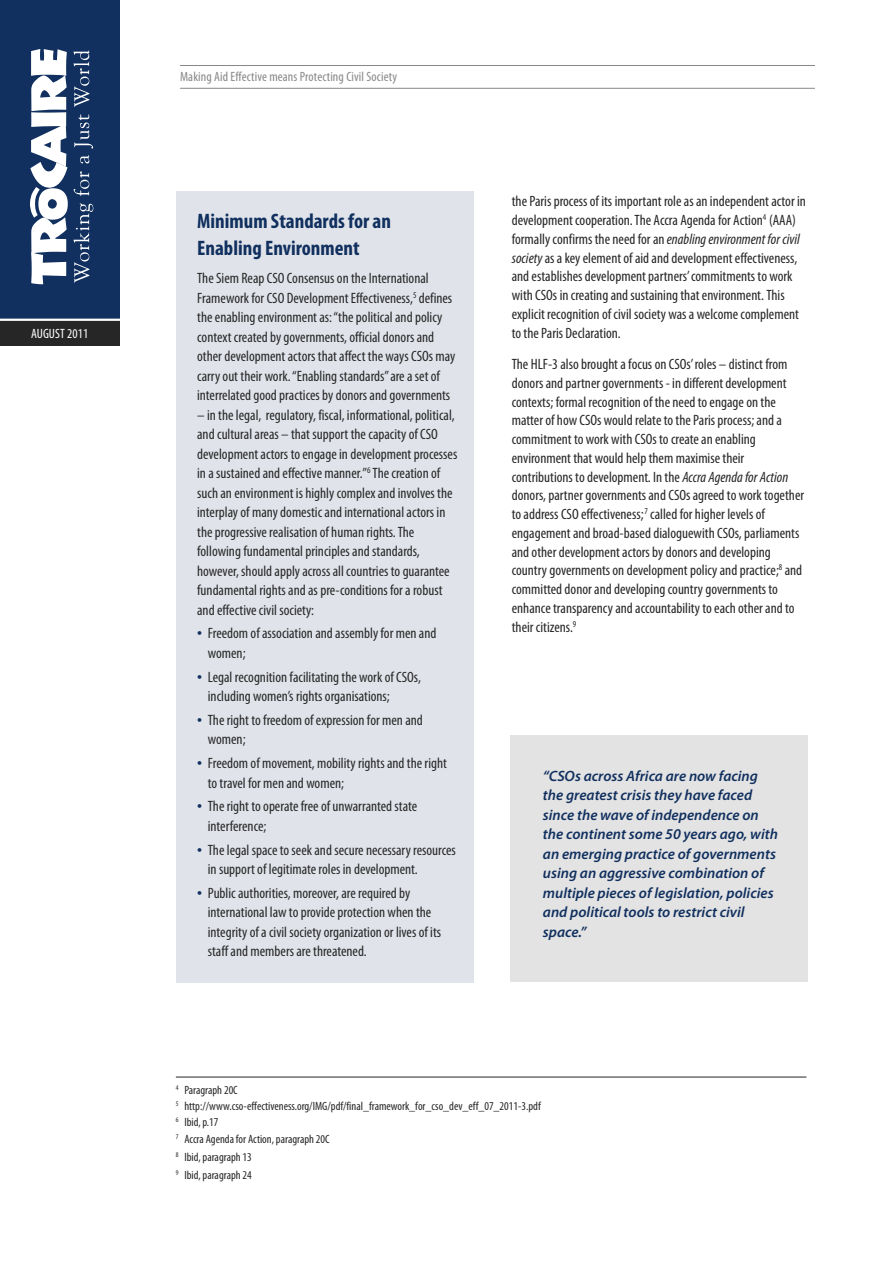
<style>
.page{position:relative;width:893px;height:1263px;background:#fff}
.page>*{position:absolute;margin:0;border:0;box-sizing:border-box;transform-origin:0 0}
.t1{font:700 condensed 21px/27px "Myriad Pro";color:#11305f}
.t2{font:condensed 15px/19.5px "Myriad Pro";color:#272627}
.t3{font:italic 600 15px/19.5px "Myriad Pro";color:#11305f}
.t4{font:condensed 13.5px "Myriad Pro";letter-spacing:.01em;color:#888}
.t5{font:condensed 13.5px "Myriad Pro";letter-spacing:.005em;color:#fff}
.t6{font:condensed 12px/15.6px "Myriad Pro";color:#272627}
.s1{font-size:19.5px;color:#11305f}
.s2{font-style:italic}
</style>
<div class="page">
<hr style="left:180px;top:65px;width:635px;height:1px;background:#888">
<hr style="left:180px;top:88px;width:635px;height:1px;background:#888">
<div style="left:0;top:0;width:120px;height:319px;background:#11305f"></div>
<div style="left:0;top:320px;width:120px;height:26px;background:#272627"></div>
<hr style="left:0;top:319px;width:121px;height:2px;background:#fff">
<svg style="left:30px;top:49px;width:63px;height:235px"></svg>
<div style="left:176px;top:191px;width:297px;height:791px;background:#e0e4ea"></div>
<hr style="left:176px;top:1077px;width:630px;height:1px;background:#272627">
<div style="left:510px;top:734px;width:298px;height:247px;background:#e3e3e3"></div>
<p class="t5" style="left:31px;top:328px;width:59px">AUGUST 2011</p>
<p class="t4" style="left:180px;top:71px;width:219px">Making Aid Effective means Protecting Civil Society</p>
<h1 class="t1" style="left:197px;top:209px;width:195px">Minimum Standards for an<br>Enabling Environment</h1>
<p class="t2" style="left:197px;top:270px;width:260px">The Siem Reap CSO Consensus on the International Framework for CSO Development Effectiveness,<sup>5</sup> defines the enabling environment as:“the political and policy context created by governments, official donors and other development actors that affect the ways CSOs may carry out their work.“Enabling standards”are a set of interrelated good practices by donors and governments</p>
<p class="t2" style="left:197px;top:406px;width:262px">– in the legal, regulatory, fiscal, informational, political, and cultural areas – that support the capacity of CSO development actors to engage in development processes in a sustained and effective manner.”<sup>6</sup> The creation of such an environment is highly complex and involves the interplay of many domestic and international actors in the progressive realisation of human rights.The following fundamental principles and standards, however, should apply across all countries to guarantee fundamental rights and as pre-conditions for a robust and effective civil society:</p>
<p class="t2" style="left:208px;top:625px;width:230px;text-indent:-11px"><span class="s1">•</span> Freedom of association and assembly for men and women;</p>
<p class="t2" style="left:208px;top:668px;width:215px;text-indent:-11px"><span class="s1">•</span> Legal recognition facilitating the work of CSOs, including women’s rights organisations;</p>
<p class="t2" style="left:208px;top:711px;width:217px;text-indent:-11px"><span class="s1">•</span> The right to freedom of expression for men and women;</p>
<p class="t2" style="left:208px;top:755px;width:241px;text-indent:-11px"><span class="s1">•</span> Freedom of movement, mobility rights and the right to travel for men and women;</p>
<p class="t2" style="left:208px;top:798px;width:211px;text-indent:-11px"><span class="s1">•</span> The right to operate free of unwarranted state interference;</p>
<p class="t2" style="left:208px;top:841px;width:250px;text-indent:-11px"><span class="s1">•</span> The legal space to seek and secure necessary resources in support of legitimate roles in development.</p>
<p class="t2" style="left:208px;top:884px;width:235px;text-indent:-11px"><span class="s1">•</span> Public authorities, moreover, are required by international law to provide protection when the integrity of a civil society organization or lives of its staff and members are threatened.</p>
<p class="t2" style="left:512px;top:193px;width:296px;line-height:18.8px">the Paris process of its important role as an independent actor in development cooperation.The Accra Agenda for Action<sup>4</sup> (AAA) formally confirms the need for an <span class="s2">enablingenvironment for civil society</span>as a key element of aid and development effectiveness, and establishes development partners’commitments to work with CSOs in creating and sustaining that environment. This explicit recognition of civil society was a welcome complement to the Paris Declaration.</p>
<p class="t2" style="left:512px;top:356px;width:294px;line-height:18.8px">The HLF-3 also brought a focus on CSOs’roles – distinct from donors and partner governments - in different development contexts; formal recognition of the need to engage on the matter of how CSOs would relate to the Paris process; and a commitment to work with CSOs to create an enabling environment that would help them maximise their contributions to development. In the <span class="s2">Accra Agendafor Action </span>donors, partner governments and CSOs agreed to work together to address CSO effectiveness;<sup>7</sup> called for higher levels of engagement and broad-based dialoguewith CSOs, parliaments and other development actors by donors and developing country governments on development policy and practice;<sup>8</sup> and committed donor and developing country governments to enhance transparency and accountability to each other and to their citizens.<sup>9</sup></p>
<p class="t3" style="left:543px;top:767px;width:237px">“CSOs across Africa are now facing the greatest crisis they have faced since the wave of independence on the continent some 50 years ago, with an emerging practice of governments using an aggressive combination of multiple pieces of legislation, policies and political tools to restrict civil space.”</p>
<p class="t6" style="left:176px;top:1083px;width:366px"><sup>4</sup> Paragraph 20C<br><sup>5</sup> http://www.cso-effectiveness.org/IMG/pdf/final_framework_for_cso_dev_eff_07_2011-3.pdf<br><sup>6</sup> Ibid, p.17</p>
<p class="t6" style="left:176px;top:1131px;width:155px;line-height:17.7px"><sup>7</sup> Accra Agenda for Action, paragraph 20C<br><sup>8</sup> Ibid, paragraph 13<br><sup>9</sup> Ibid, paragraph 24</p>
</div>
